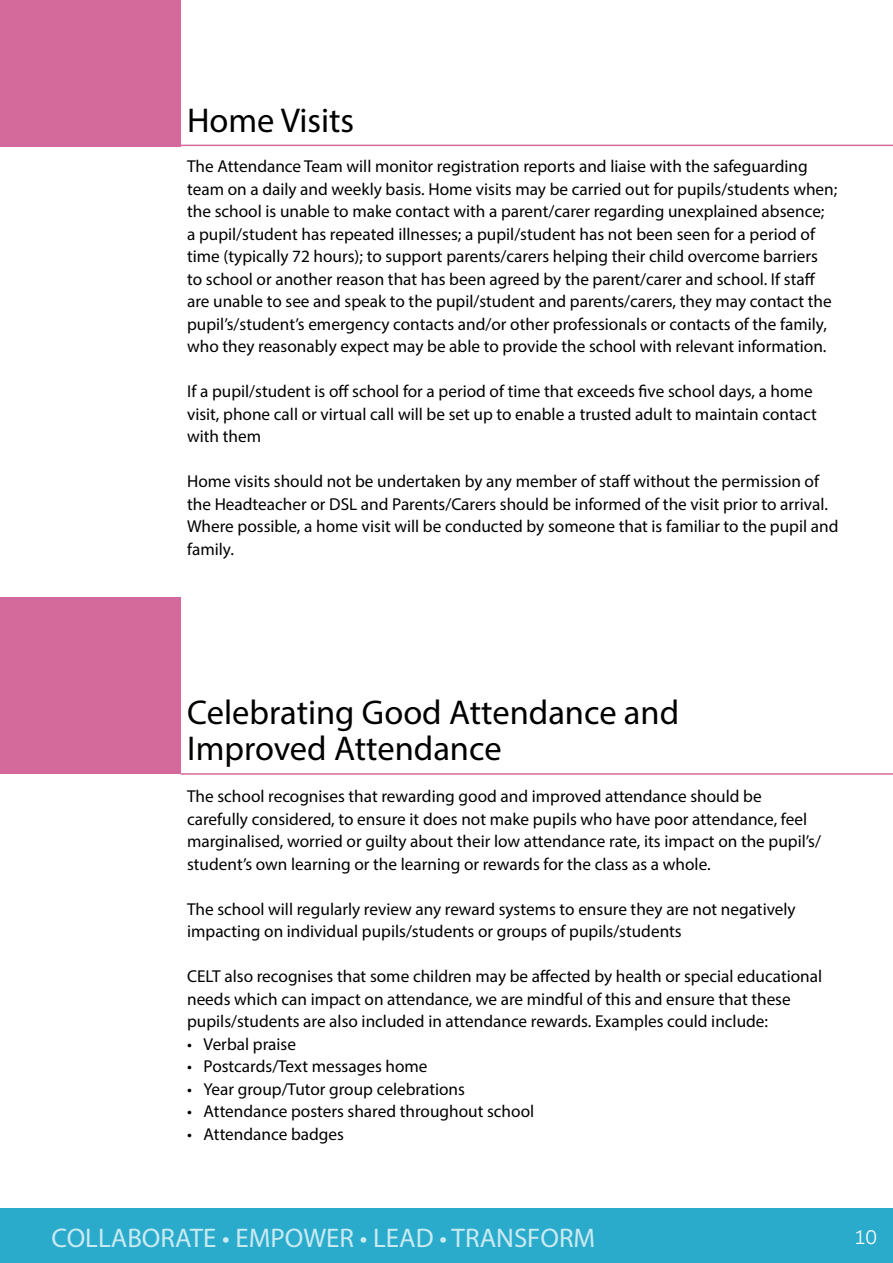
<style>
.page{position:relative;width:893px;height:1263px;background:#fff}
.page>*{position:absolute;margin:0;border:0;box-sizing:border-box;transform-origin:0 0}
.t1{font:34.5px/36px "Myriad Pro";color:#000}
.t2{font:27px "Myriad Pro";color:#caeaf2}
.t3{font:300 19.5px "Aller";color:#fff}
.t4{font:17.25px/22.5px "Myriad Pro";color:#000}
</style>
<div class="page">
<div style="left:0;top:1209px;width:893px;height:54px;background:#2babcc"></div>
<hr style="left:181px;top:145px;width:712px;height:1px;background:#d4699b">
<div style="left:0;top:0;width:180px;height:147px;background:#d4699b"></div>
<div style="left:1px;top:597px;width:180px;height:177px;background:#d4699b"></div>
<hr style="left:181px;top:773px;width:712px;height:2px;background:#d4699b">
<h1 class="t1" style="left:187px;top:102px;width:169px">Home Visits</h1>
<p class="t4" style="left:187px;top:155px;width:652px">The Attendance Team will monitor registration reports and liaise with the safeguarding team on a daily and weekly basis. Home visits may be carried out for pupils/students when; the school is unable to make contact with a parent/carer regarding unexplained absence;<br>a pupil/student has repeated illnesses; a pupil/student has not been seen for a period of time (typically 72 hours); to support parents/carers helping their child overcome barriers<br>to school or another reason that has been agreed by the parent/carer and school. If staff are unable to see and speak to the pupil/student and parents/carers, they may contact the pupil’s/student’s emergency contacts and/or other professionals or contacts of the family, who they reasonably expect may be able to provide the school with relevant information.</p>
<p class="t4" style="left:187px;top:380px;width:631px">If a pupil/student is off school for a period of time that exceeds five school days, a home visit, phone call or virtual call will be set up to enable a trusted adult to maintain contact with them</p>
<p class="t4" style="left:187px;top:470px;width:653px">Home visits should not be undertaken by any member of staff without the permission of the Headteacher or DSL and Parents/Carers should be informed of the visit prior to arrival.<br>Where possible, a home visit will be conducted by someone that is familiar to the pupil and family.</p>
<h1 class="t1" style="left:187px;top:694px;width:494px">Celebrating Good Attendance and<br>Improved Attendance</h1>
<p class="t4" style="left:187px;top:785px;width:635px">The school recognises that rewarding good and improved attendance should be carefully considered, to ensure it does not make pupils who have poor attendance, feel marginalised, worried or guilty about their low attendance rate, its impact on the pupil’s/ student’s own learning or the learning or rewards for the class as a whole.</p>
<p class="t4" style="left:187px;top:898px;width:610px">The school will regularly review any reward systems to ensure they are not negatively impacting on individual pupils/students or groups of pupils/students</p>
<p class="t4" style="left:187px;top:965px;width:637px">CELT also recognises that some children may be affected by health or special educational needs which can impact on attendance, we are mindful of this and ensure that these pupils/students are also included in attendance rewards. Examples could include:</p>
<p class="t4" style="left:187px;top:1032px;width:110px">• Verbal praise</p>
<p class="t4" style="left:187px;top:1055px;width:242px">• Postcards/Text messages home</p>
<p class="t4" style="left:187px;top:1077px;width:279px">• Year group/Tutor group celebrations</p>
<p class="t4" style="left:187px;top:1100px;width:349px">• Attendance posters shared throughout school</p>
<p class="t4" style="left:187px;top:1122px;width:158px">• Attendance badges</p>
<h2 class="t2" style="left:52px;top:1221px;width:545px">COLLABORATE • EMPOWER • LEAD • TRANSFORM</h2>
<p class="t3" style="left:854px;top:1224px;width:24px">10</p>
</div>
